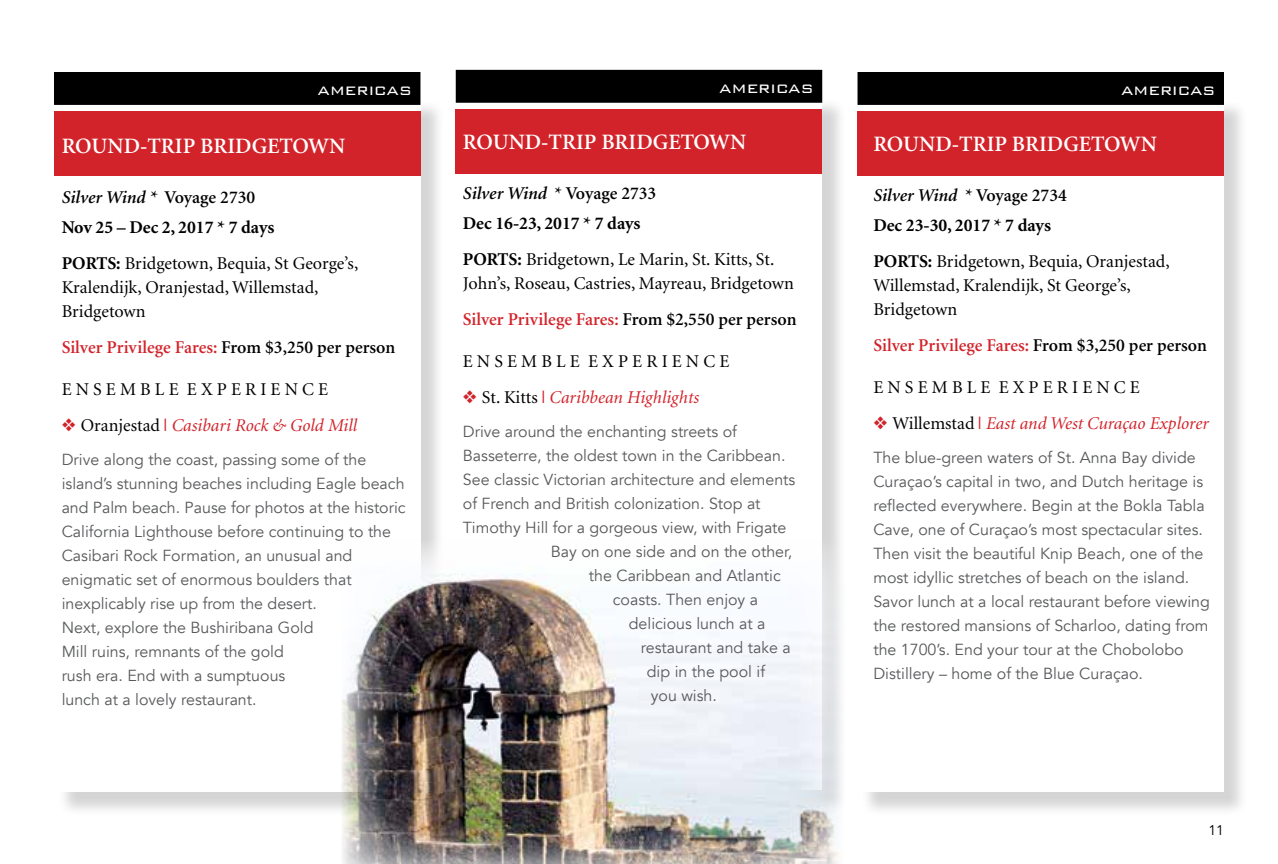
<style>
.page{position:relative;width:1278px;height:864px;background:#fff}
.page>*{position:absolute;margin:0;border:0;box-sizing:border-box;transform-origin:0 0}
.t1{font:600 22px "Minion";color:#fff}
.t2{font:300 20px "Bank Gothic";color:#fff}
.t3{font:18px/24px "Minion";color:#000}
.t4{font:700 18px/30px "Minion";color:#000}
.t5{font:600 18px "Minion";color:#d2232a}
.t6{font:italic 18px "Minion";color:#d2232a}
.t7{font:16px/24px "Avenir";color:#58595b}
.t8{font:14px "Avenir";color:#000}
.s1{font-weight:600;font-style:italic}
.s2{font-weight:600}
.s3{font-weight:700}
.s4{color:#000}
.s5{font-style:normal;color:#000}
</style>
<div class="page">
<div style="left:57px;top:100px;width:388px;height:717px;background:#000;opacity:.17"></div>
<div style="left:54px;top:97px;width:366px;height:695px;background:#fff"></div>
<div style="left:861px;top:100px;width:388px;height:717px;background:#000;opacity:.17"></div>
<div style="left:858px;top:97px;width:366px;height:695px;background:#fff"></div>
<div style="left:459px;top:98px;width:388px;height:717px;background:#000;opacity:.17"></div>
<div style="left:456px;top:95px;width:366px;height:695px;background:#fff"></div>
<img style="left:341px;top:540px;width:502px;height:324px">
<div style="left:54px;top:112px;width:366px;height:64px;background:#d2232a"></div>
<div style="left:55px;top:73px;width:364px;height:31px;background:#000"></div>
<div style="left:54px;top:72px;width:366px;height:33px;border:2px solid #000"></div>
<div style="left:858px;top:112px;width:366px;height:64px;background:#d2232a"></div>
<div style="left:859px;top:73px;width:364px;height:31px;background:#000"></div>
<div style="left:858px;top:72px;width:366px;height:33px;border:2px solid #000"></div>
<div style="left:456px;top:110px;width:366px;height:64px;background:#d2232a"></div>
<div style="left:457px;top:71px;width:364px;height:31px;background:#000"></div>
<div style="left:456px;top:70px;width:366px;height:33px;border:2px solid #000"></div>
<p class="t2" style="left:318px;top:75px;width:96px">americas</p>
<h1 class="t1" style="left:62px;top:135px;width:285px">ROUND-TRIP BRIDGETOWN</h1>
<p class="t4" style="left:62px;top:183px;width:214px"><span class="s1">Silver Wind *</span> <span class="s2">Voyage 2730<br></span>Nov 25 – Dec 2, 2017 * 7 days</p>
<p class="t3" style="left:62px;top:252px;width:298px"><span class="s3">PORTS:</span> Bridgetown, Bequia, St George’s,<br>Kralendijk, Oranjestad, Willemstad,<br>Bridgetown</p>
<p class="t5" style="left:62px;top:338px;width:335px">Silver Privilege Fares: <span class="s4">From $3,250 per person</span></p>
<p class="t3" style="left:62px;top:378px;width:268px">E N S E M B L E E X P E R I E N C E</p>
<p class="t6" style="left:62px;top:417px;width:297px">❖ <span class="s5">Oranjestad</span> Casibari Rock &amp; Gold Mill</p>
<p class="t7" style="left:62px;top:448px;width:346px">Drive along the coast, passing some of the island’s stunning beaches including Eagle beach and Palm beach. Pause for photos at the historic California Lighthouse before continuing to the Casibari Rock Formation, an unusual and enigmatic set of enormous boulders that inexplicably rise up from the desert.<br>Next, explore the Bushiribana Gold<br>Mill ruins, remnants of the gold<br>rush era. End with a sumptuous<br>lunch at a lovely restaurant.</p>
<p class="t2" style="left:719px;top:73px;width:96px">americas</p>
<h1 class="t1" style="left:463px;top:131px;width:285px">ROUND-TRIP BRIDGETOWN</h1>
<p class="t4" style="left:463px;top:179px;width:195px"><span class="s1">Silver Wind</span> <span class="s2">* Voyage 2733<br></span>Dec 16-23, 2017 * 7 days</p>
<p class="t3" style="left:463px;top:248px;width:333px"><span class="s3">PORTS:</span> Bridgetown, Le Marin, St. Kitts, St.<br>John’s, Roseau, Castries, Mayreau, Bridgetown</p>
<p class="t5" style="left:463px;top:310px;width:335px">Silver Privilege Fares: <span class="s4">From $2,550 per person</span></p>
<p class="t3" style="left:463px;top:350px;width:268px">E N S E M B L E E X P E R I E N C E</p>
<p class="t6" style="left:463px;top:388px;width:238px">❖ <span class="s5">St. Kitts</span> Caribbean Highlights</p>
<p class="t7" style="left:463px;top:420px;width:276px">Drive around the enchanting streets of</p>
<p class="t7" style="left:463px;top:444px;width:324px">Basseterre, the oldest town in the Caribbean.</p>
<p class="t7" style="left:463px;top:468px;width:334px">See classic Victorian architecture and elements</p>
<p class="t7" style="left:463px;top:492px;width:299px">of French and British colonization. Stop at</p>
<p class="t7" style="left:463px;top:516px;width:325px">Timothy Hill for a gorgeous view, with Frigate</p>
<p class="t7" style="left:551px;top:540px;width:243px">Bay on one side and on the other,</p>
<p class="t7" style="left:589px;top:564px;width:193px">the Caribbean and Atlantic</p>
<p class="t7" style="left:613px;top:588px;width:147px">coasts. Then enjoy a</p>
<p class="t7" style="left:629px;top:612px;width:138px">delicious lunch at a</p>
<p class="t7" style="left:641px;top:636px;width:151px">restaurant and take a</p>
<p class="t7" style="left:647px;top:660px;width:120px">dip in the pool if</p>
<p class="t7" style="left:651px;top:684px;width:68px">you wish.</p>
<p class="t2" style="left:1121px;top:75px;width:96px">americas</p>
<h1 class="t1" style="left:873px;top:133px;width:285px">ROUND-TRIP BRIDGETOWN</h1>
<p class="t4" style="left:873px;top:181px;width:195px"><span class="s1">Silver Wind</span> <span class="s2">* Voyage 2734<br></span>Dec 23-30, 2017 * 7 days</p>
<p class="t3" style="left:873px;top:250px;width:298px"><span class="s3">PORTS:</span> Bridgetown, Bequia, Oranjestad,<br>Willemstad, Kralendijk, St George’s,<br>Bridgetown</p>
<p class="t5" style="left:873px;top:336px;width:335px">Silver Privilege Fares: <span class="s4">From $3,250 per person</span></p>
<p class="t3" style="left:873px;top:376px;width:268px">E N S E M B L E E X P E R I E N C E</p>
<p class="t6" style="left:873px;top:414px;width:337px">❖ <span class="s5">Willemstad</span> East and West Curaçao Explorer</p>
<p class="t7" style="left:873px;top:446px;width:338px">The blue-green waters of St. Anna Bay divide Curaçao’s capital in two, and Dutch heritage is reflected everywhere. Begin at the Bokla Tabla Cave, one of Curaçao’s most spectacular sites.<br>Then visit the beautiful Knip Beach, one of the most idyllic stretches of beach on the island.<br>Savor lunch at a local restaurant before viewing the restored mansions of Scharloo, dating from the 1700’s. End your tour at the Chobolobo Distillery – home of the Blue Curaçao.</p>
<p class="t8" style="left:1208px;top:822px;width:17px">11</p>
</div>
